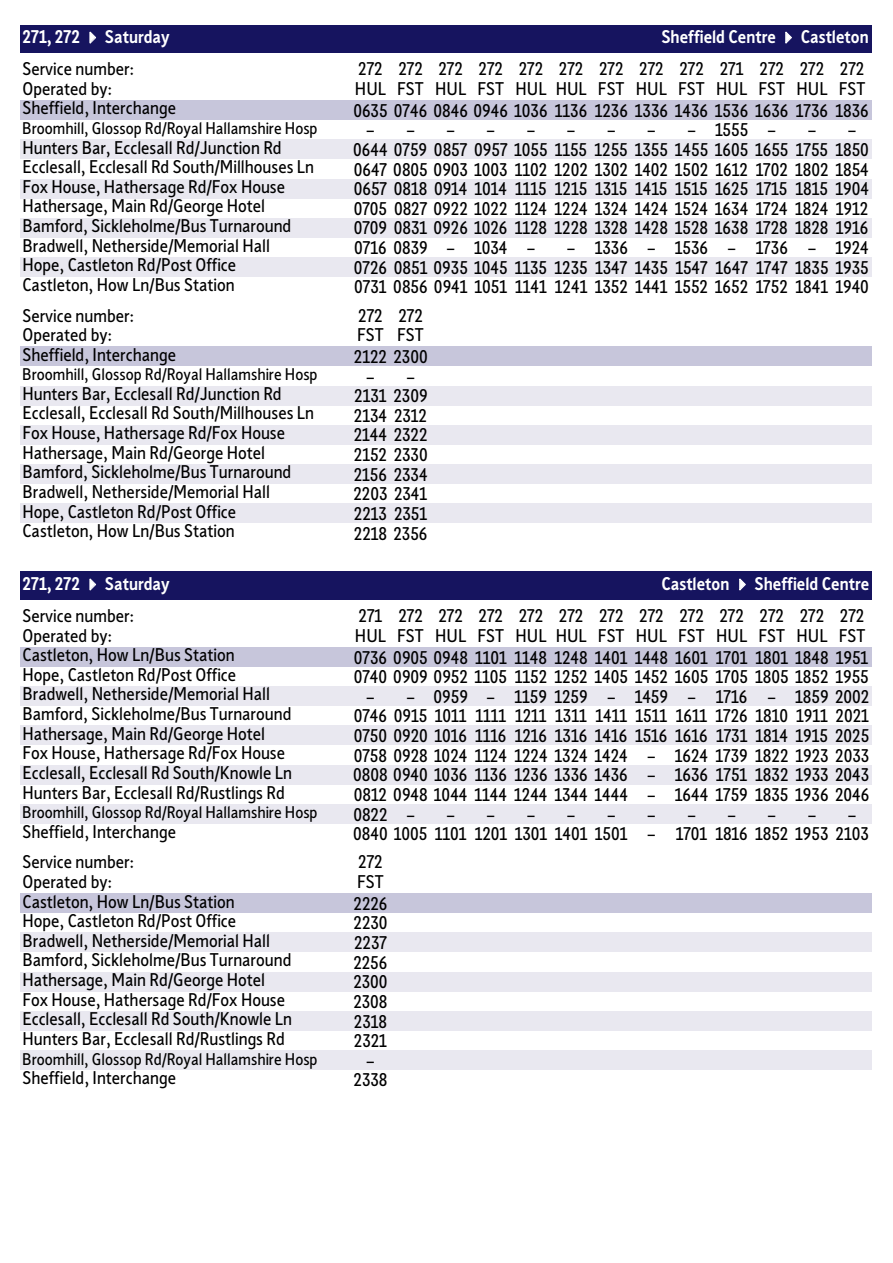
<style>
.page{position:relative;width:893px;height:1263px;background:#fff}
.page>*{position:absolute;margin:0;border:0;box-sizing:border-box;transform-origin:0 0}
.t1{font:18px "Sheffield Sans 2";color:#000}
.t2{font:700 18px/32.1px "Sheffield Sans 2";color:#fff}
.t3{font:16.5px "Sheffield Sans 2";color:#000}
.s1{font-weight:400;color:#000}
</style>
<div class="page">
<div style="left:20px;top:25px;width:852px;height:27px;background:#16145f"></div>
<div style="left:20px;top:100px;width:852px;height:20px;background:#c7c6db"></div>
<div style="left:20px;top:139px;width:852px;height:20px;background:#e9e8f0"></div>
<div style="left:20px;top:179px;width:852px;height:19px;background:#e9e8f0"></div>
<div style="left:20px;top:218px;width:852px;height:20px;background:#e9e8f0"></div>
<div style="left:20px;top:257px;width:852px;height:20px;background:#e9e8f0"></div>
<div style="left:20px;top:346px;width:852px;height:20px;background:#c7c6db"></div>
<div style="left:20px;top:386px;width:852px;height:19px;background:#e9e8f0"></div>
<div style="left:20px;top:425px;width:852px;height:20px;background:#e9e8f0"></div>
<div style="left:20px;top:464px;width:852px;height:20px;background:#e9e8f0"></div>
<div style="left:20px;top:503px;width:852px;height:20px;background:#e9e8f0"></div>
<div style="left:20px;top:571px;width:852px;height:28px;background:#16145f"></div>
<div style="left:20px;top:647px;width:852px;height:20px;background:#c7c6db"></div>
<div style="left:20px;top:686px;width:852px;height:20px;background:#e9e8f0"></div>
<div style="left:20px;top:725px;width:852px;height:20px;background:#e9e8f0"></div>
<div style="left:20px;top:765px;width:852px;height:19px;background:#e9e8f0"></div>
<div style="left:20px;top:804px;width:852px;height:20px;background:#e9e8f0"></div>
<div style="left:20px;top:893px;width:852px;height:20px;background:#c7c6db"></div>
<div style="left:20px;top:932px;width:852px;height:20px;background:#e9e8f0"></div>
<div style="left:20px;top:972px;width:852px;height:19px;background:#e9e8f0"></div>
<div style="left:20px;top:1011px;width:852px;height:20px;background:#e9e8f0"></div>
<div style="left:20px;top:1050px;width:852px;height:20px;background:#e9e8f0"></div>
<p class="t2" style="left:22px;top:21px;width:149px">271, 272 ✔ Saturday<br><span class="s1">Service number:</span></p>
<p class="t2" style="left:661px;top:21px;width:209px">Sheffield Centre ✔ Castleton</p>
<p class="t1" style="left:358px;top:57px;width:508px">272 272 272 272 272 272 272 272 272 271 272 272 272</p>
<p class="t1" style="left:22px;top:76px;width:91px">Operated by:</p>
<p class="t1" style="left:355px;top:76px;width:512px">HUL FST HUL FST HUL HUL FST HUL FST HUL FST HUL FST</p>
<p class="t1" style="left:22px;top:96px;width:155px">Sheffield, Interchange</p>
<p class="t1" style="left:353px;top:98px;width:517px">0635 0746 0846 0946 1036 1136 1236 1336 1436 1536 1636 1736 1836</p>
<p class="t3" style="left:22px;top:117px;width:297px">Broomhill, Glossop Rd/Royal Hallamshire Hosp</p>
<p class="t1" style="left:367px;top:118px;width:49px">– –</p>
<p class="t1" style="left:447px;top:118px;width:49px">– –</p>
<p class="t1" style="left:527px;top:118px;width:49px">– –</p>
<p class="t1" style="left:608px;top:118px;width:49px">– –</p>
<p class="t1" style="left:688px;top:118px;width:89px">– 1555 –</p>
<p class="t1" style="left:808px;top:118px;width:49px">– –</p>
<p class="t1" style="left:22px;top:135px;width:261px">Hunters Bar, Ecclesall Rd/Junction Rd</p>
<p class="t1" style="left:353px;top:137px;width:517px">0644 0759 0857 0957 1055 1155 1255 1355 1455 1605 1655 1755 1850</p>
<p class="t1" style="left:22px;top:155px;width:293px">Ecclesall, Ecclesall Rd South/Millhouses Ln</p>
<p class="t1" style="left:354px;top:157px;width:517px">0647 0805 0903 1003 1102 1202 1302 1402 1502 1612 1702 1802 1854</p>
<p class="t1" style="left:22px;top:174px;width:264px">Fox House, Hathersage Rd/Fox House</p>
<p class="t1" style="left:354px;top:177px;width:517px">0657 0818 0914 1014 1115 1215 1315 1415 1515 1625 1715 1815 1904</p>
<p class="t1" style="left:22px;top:194px;width:244px">Hathersage, Main Rd/George Hotel</p>
<p class="t1" style="left:354px;top:196px;width:516px">0705 0827 0922 1022 1124 1224 1324 1424 1524 1634 1724 1824 1912</p>
<p class="t1" style="left:22px;top:214px;width:270px">Bamford, Sickleholme/Bus Turnaround</p>
<p class="t1" style="left:354px;top:216px;width:516px">0709 0831 0926 1026 1128 1228 1328 1428 1528 1638 1728 1828 1916</p>
<p class="t1" style="left:22px;top:233px;width:249px">Bradwell, Netherside/Memorial Hall</p>
<p class="t1" style="left:354px;top:236px;width:182px">0716 0839 – 1034 –</p>
<p class="t1" style="left:568px;top:236px;width:303px">– 1336 – 1536 – 1736 – 1924</p>
<p class="t1" style="left:22px;top:253px;width:215px">Hope, Castleton Rd/Post Office</p>
<p class="t1" style="left:354px;top:255px;width:516px">0726 0851 0935 1045 1135 1235 1347 1435 1547 1647 1747 1835 1935</p>
<p class="t1" style="left:22px;top:272px;width:214px">Castleton, How Ln/Bus Station</p>
<p class="t1" style="left:354px;top:275px;width:516px">0731 0856 0941 1051 1141 1241 1352 1441 1552 1652 1752 1841 1940</p>
<p class="t1" style="left:22px;top:303px;width:113px">Service number:</p>
<p class="t1" style="left:358px;top:303px;width:66px">272 272</p>
<p class="t1" style="left:22px;top:323px;width:91px">Operated by:</p>
<p class="t1" style="left:357px;top:323px;width:68px">FST FST</p>
<p class="t1" style="left:22px;top:342px;width:155px">Sheffield, Interchange</p>
<p class="t1" style="left:354px;top:344px;width:75px">2122 2300</p>
<p class="t3" style="left:22px;top:363px;width:297px">Broomhill, Glossop Rd/Royal Hallamshire Hosp</p>
<p class="t1" style="left:367px;top:364px;width:49px">– –</p>
<p class="t1" style="left:22px;top:381px;width:261px">Hunters Bar, Ecclesall Rd/Junction Rd</p>
<p class="t1" style="left:354px;top:384px;width:75px">2131 2309</p>
<p class="t1" style="left:22px;top:401px;width:293px">Ecclesall, Ecclesall Rd South/Millhouses Ln</p>
<p class="t1" style="left:354px;top:403px;width:75px">2134 2312</p>
<p class="t1" style="left:22px;top:421px;width:264px">Fox House, Hathersage Rd/Fox House</p>
<p class="t1" style="left:354px;top:423px;width:75px">2144 2322</p>
<p class="t1" style="left:22px;top:440px;width:244px">Hathersage, Main Rd/George Hotel</p>
<p class="t1" style="left:354px;top:443px;width:75px">2152 2330</p>
<p class="t1" style="left:22px;top:460px;width:270px">Bamford, Sickleholme/Bus Turnaround</p>
<p class="t1" style="left:354px;top:462px;width:75px">2156 2334</p>
<p class="t1" style="left:22px;top:479px;width:249px">Bradwell, Netherside/Memorial Hall</p>
<p class="t1" style="left:353px;top:482px;width:75px">2203 2341</p>
<p class="t1" style="left:22px;top:499px;width:215px">Hope, Castleton Rd/Post Office</p>
<p class="t1" style="left:354px;top:501px;width:75px">2213 2351</p>
<p class="t1" style="left:22px;top:519px;width:214px">Castleton, How Ln/Bus Station</p>
<p class="t1" style="left:354px;top:521px;width:75px">2218 2356</p>
<p class="t2" style="left:22px;top:567px;width:149px">271, 272 ✔ Saturday<br><span class="s1">Service number:</span></p>
<p class="t2" style="left:661px;top:567px;width:209px">Castleton ✔ Sheffield Centre</p>
<p class="t1" style="left:359px;top:604px;width:507px">271 272 272 272 272 272 272 272 272 272 272 272 272</p>
<p class="t1" style="left:22px;top:623px;width:91px">Operated by:</p>
<p class="t1" style="left:355px;top:623px;width:512px">HUL FST HUL FST HUL HUL FST HUL FST HUL FST HUL FST</p>
<p class="t1" style="left:22px;top:643px;width:214px">Castleton, How Ln/Bus Station</p>
<p class="t1" style="left:354px;top:645px;width:516px">0736 0905 0948 1101 1148 1248 1401 1448 1601 1701 1801 1848 1951</p>
<p class="t1" style="left:22px;top:662px;width:215px">Hope, Castleton Rd/Post Office</p>
<p class="t1" style="left:354px;top:665px;width:517px">0740 0909 0952 1105 1152 1252 1405 1452 1605 1705 1805 1852 1955</p>
<p class="t1" style="left:22px;top:682px;width:249px">Bradwell, Netherside/Memorial Hall</p>
<p class="t1" style="left:367px;top:684px;width:504px">– – 0959 – 1159 1259 – 1459 – 1716 – 1859 2002</p>
<p class="t1" style="left:22px;top:702px;width:270px">Bamford, Sickleholme/Bus Turnaround</p>
<p class="t1" style="left:354px;top:704px;width:517px">0746 0915 1011 1111 1211 1311 1411 1511 1611 1726 1810 1911 2021</p>
<p class="t1" style="left:22px;top:721px;width:244px">Hathersage, Main Rd/George Hotel</p>
<p class="t1" style="left:354px;top:724px;width:517px">0750 0920 1016 1116 1216 1316 1416 1516 1616 1731 1814 1915 2025</p>
<p class="t1" style="left:22px;top:741px;width:264px">Fox House, Hathersage Rd/Fox House</p>
<p class="t1" style="left:354px;top:743px;width:517px">0758 0928 1024 1124 1224 1324 1424 – 1624 1739 1822 1923 2033</p>
<p class="t1" style="left:22px;top:760px;width:271px">Ecclesall, Ecclesall Rd South/Knowle Ln</p>
<p class="t1" style="left:353px;top:763px;width:518px">0808 0940 1036 1136 1236 1336 1436 – 1636 1751 1832 1933 2043</p>
<p class="t1" style="left:22px;top:780px;width:264px">Hunters Bar, Ecclesall Rd/Rustlings Rd</p>
<p class="t1" style="left:354px;top:782px;width:517px">0812 0948 1044 1144 1244 1344 1444 – 1644 1759 1835 1936 2046</p>
<p class="t3" style="left:22px;top:801px;width:297px">Broomhill, Glossop Rd/Royal Hallamshire Hosp</p>
<p class="t1" style="left:353px;top:802px;width:62px">0822 –</p>
<p class="t1" style="left:447px;top:802px;width:49px">– –</p>
<p class="t1" style="left:527px;top:802px;width:49px">– –</p>
<p class="t1" style="left:608px;top:802px;width:49px">– –</p>
<p class="t1" style="left:688px;top:802px;width:49px">– –</p>
<p class="t1" style="left:768px;top:802px;width:49px">– –</p>
<p class="t1" style="left:849px;top:802px;width:9px">–</p>
<p class="t1" style="left:22px;top:819px;width:155px">Sheffield, Interchange</p>
<p class="t1" style="left:353px;top:822px;width:517px">0840 1005 1101 1201 1301 1401 1501 – 1701 1816 1852 1953 2103</p>
<p class="t1" style="left:22px;top:850px;width:113px">Service number:</p>
<p class="t1" style="left:358px;top:850px;width:26px">272</p>
<p class="t1" style="left:22px;top:870px;width:91px">Operated by:</p>
<p class="t1" style="left:357px;top:870px;width:28px">FST</p>
<p class="t1" style="left:22px;top:889px;width:214px">Castleton, How Ln/Bus Station</p>
<p class="t1" style="left:354px;top:891px;width:35px">2226</p>
<p class="t1" style="left:22px;top:909px;width:215px">Hope, Castleton Rd/Post Office</p>
<p class="t1" style="left:354px;top:911px;width:36px">2230</p>
<p class="t1" style="left:22px;top:928px;width:249px">Bradwell, Netherside/Memorial Hall</p>
<p class="t1" style="left:354px;top:931px;width:34px">2237</p>
<p class="t1" style="left:22px;top:948px;width:270px">Bamford, Sickleholme/Bus Turnaround</p>
<p class="t1" style="left:353px;top:950px;width:36px">2256</p>
<p class="t1" style="left:22px;top:967px;width:244px">Hathersage, Main Rd/George Hotel</p>
<p class="t1" style="left:353px;top:970px;width:36px">2300</p>
<p class="t1" style="left:22px;top:987px;width:264px">Fox House, Hathersage Rd/Fox House</p>
<p class="t1" style="left:353px;top:989px;width:36px">2308</p>
<p class="t1" style="left:22px;top:1007px;width:271px">Ecclesall, Ecclesall Rd South/Knowle Ln</p>
<p class="t1" style="left:354px;top:1009px;width:35px">2318</p>
<p class="t1" style="left:22px;top:1026px;width:264px">Hunters Bar, Ecclesall Rd/Rustlings Rd</p>
<p class="t1" style="left:354px;top:1029px;width:35px">2321</p>
<p class="t3" style="left:22px;top:1047px;width:297px">Broomhill, Glossop Rd/Royal Hallamshire Hosp</p>
<p class="t1" style="left:367px;top:1048px;width:9px">–</p>
<p class="t1" style="left:22px;top:1066px;width:155px">Sheffield, Interchange</p>
<p class="t1" style="left:354px;top:1068px;width:36px">2338</p>
</div>
